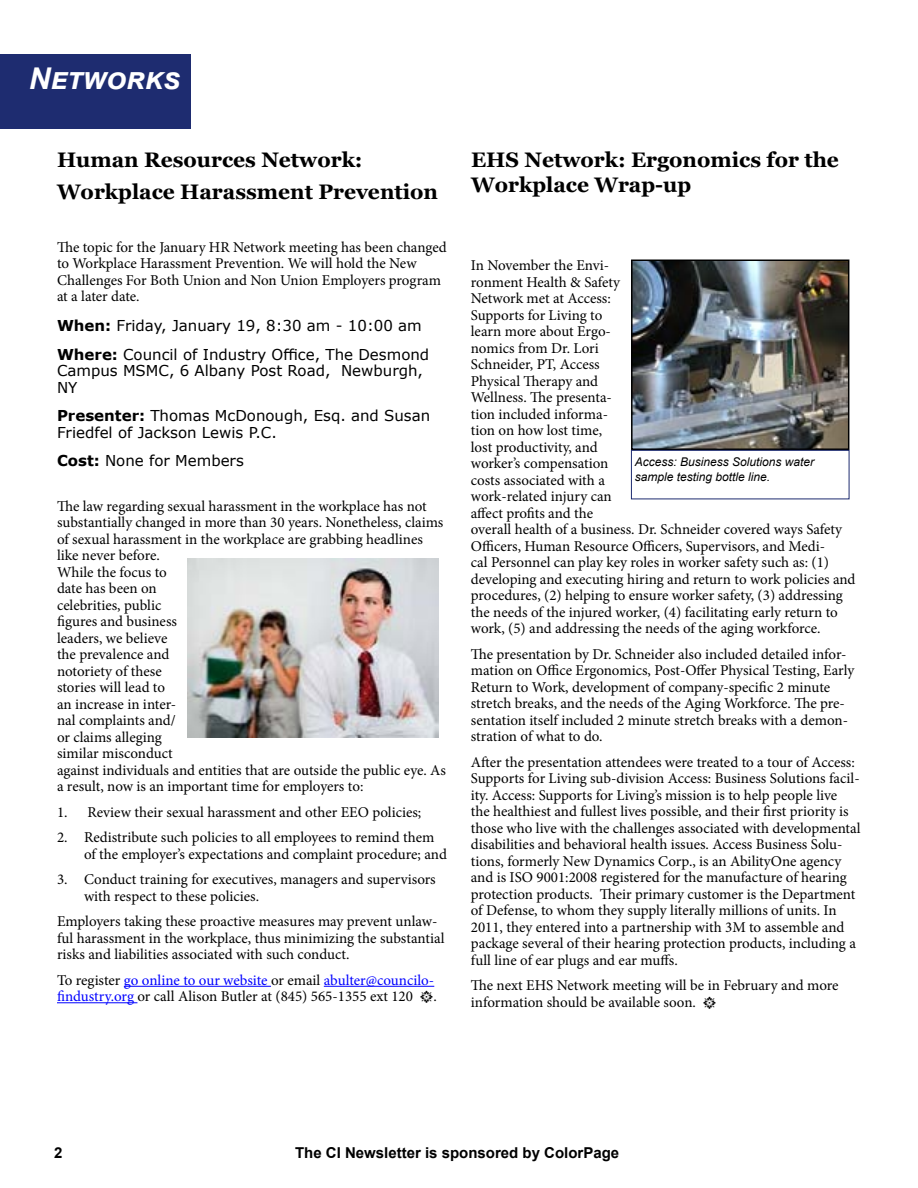
<style>
.page{position:relative;width:918px;height:1188px;background:#fff}
.page>*{position:absolute;margin:0;border:0;box-sizing:border-box;transform-origin:0 0}
.t1{font:italic 700 30px "Arial";color:#fff}
.t2{font:700 21px/32.7px "Georgia";color:#000}
.t3{font:15px/16.5px "Minion Pro";color:#000}
.t4{font:15px/16.5px "Verdana";color:#000}
.t5{font:700 15px "Arial";color:#000}
.t6{font:italic 12px/14.4px "Arial";color:#000}
.s1{font-weight:700}
.s2{color:#00f}
</style>
<div class="page">
<div style="left:0;top:54px;width:190px;height:74px;background:#1e2c70"></div>
<img style="left:634px;top:263px;width:212px;height:184px">
<div style="left:631px;top:260px;width:218px;height:190px;border:2px solid #000"></div>
<div style="left:631px;top:450px;width:218px;height:49px;border:1px solid #1e2c70"></div>
<hr style="left:124px;top:986px;width:147px;height:1px;background:#00f">
<hr style="left:324px;top:986px;width:110px;height:1px;background:#00f">
<hr style="left:57px;top:1002px;width:80px;height:1px;background:#00f">
<img style="left:187px;top:558px;width:252px;height:180px">
<h1 class="t1" style="left:29px;top:59px;width:153px">Networks</h1>
<h2 class="t2" style="left:57px;top:143px;width:383px">Human Resources Network:<br>Workplace Harassment Prevention</h2>
<p class="t3" style="left:57px;top:239px;width:391px">The topic for the January HR Network meeting has been changed to Workplace Harassment Prevention. We will hold the New Challenges For Both Union and Non Union Employers program at a later date.</p>
<p class="t4" style="left:57px;top:312px;width:374px;line-height:28.5px"><span class="s1">When:</span> Friday, January 19, 8:30 am - 10:00 am<br><span class="s1">Where:</span> Council of Industry Office, The Desmond</p>
<p class="t4" style="left:57px;top:363px;width:368px">Campus MSMC, 6 Albany Post Road, Newburgh,<br>NY</p>
<p class="t4" style="left:57px;top:408px;width:375px"><span class="s1">Presenter:</span> Thomas McDonough, Esq. and Susan<br>Friedfel of Jackson Lewis P.C.</p>
<p class="t4" style="left:57px;top:453px;width:188px"><span class="s1">Cost:</span> None for Members</p>
<p class="t3" style="left:57px;top:498px;width:390px">The law regarding sexual harassment in the workplace has not substantially changed in more than 30 years. Nonetheless, claims of sexual harassment in the workplace are grabbing headlines like never before.<br>While the focus to<br>date has been on<br>celebrities, public<br>figures and business<br>leaders, we believe<br>the prevalence and<br>notoriety of these<br>stories will lead to<br>an increase in inter-<br>nal complaints and/<br>or claims alleging<br>similar misconduct<br>against individuals and entities that are outside the public eye. As a result, now is an important time for employers to:</p>
<p class="t3" style="left:57px;top:804px;width:366px">1. Review their sexual harassment and other EEO policies;</p>
<p class="t3" style="left:84px;top:829px;width:364px;text-indent:-27px">2. Redistribute such policies to all employees to remind them of the employer’s expectations and complaint procedure; and</p>
<p class="t3" style="left:84px;top:871px;width:353px;text-indent:-27px">3. Conduct training for executives, managers and supervisors with respect to these policies.</p>
<p class="t3" style="left:57px;top:913px;width:389px">Employers taking these proactive measures may prevent unlaw&shy;ful harassment in the workplace, thus minimizing the substantial risks and liabilities associated with such conduct.</p>
<p class="t3" style="left:57px;top:972px;width:381px">To register <span class="s2">go online to our website</span> or email <span class="s2">abulter@councilo&shy;findustry.org</span> or call Alison Butler at (845) 565-1355 ext 120 •.</p>
<h2 class="t2" style="left:471px;top:147px;width:369px;line-height:25.2px">EHS Network: Ergonomics for the<br>Workplace Wrap-up</h2>
<p class="t3" style="left:471px;top:257px;width:386px">In November the Envi-<br>ronment Health &amp; Safety<br>Network met at Access:<br>Supports for Living to<br>learn more about Ergo-<br>nomics from Dr. Lori<br>Schneider, PT, Access<br>Physical Therapy and<br>Wellness. The presenta-<br>tion included informa-<br>tion on how lost time,<br>lost productivity, and<br>worker’s compensation<br>costs associated with a<br>work-related injury can<br>affect profits and the<br>overall health of a business. Dr. Schneider covered ways Safety Officers, Human Resource Officers, Supervisors, and Medi-<br>cal Personnel can play key roles in worker safety such as: (1) developing and executing hiring and return to work policies and procedures, (2) helping to ensure worker safety, (3) addressing the needs of the injured worker, (4) facilitating early return to work, (5) and addressing the needs of the aging workforce.</p>
<p class="t3" style="left:471px;top:646px;width:385px">The presentation by Dr. Schneider also included detailed infor&shy;mation on Office Ergonomics, Post-Offer Physical Testing, Early Return to Work, development of company-specific 2 minute stretch breaks, and the needs of the Aging Workforce. The pre&shy;sentation itself included 2 minute stretch breaks with a demon&shy;stration of what to do.</p>
<p class="t3" style="left:471px;top:754px;width:391px">After the presentation attendees were treated to a tour of Access:<br>Supports for Living sub-division Access: Business Solutions facil&shy;ity. Access: Supports for Living’s mission is to help people live<br>the healthiest and fullest lives possible, and their first priority is those who live with the challenges associated with developmental disabilities and behavioral health issues. Access Business Solu&shy;tions, formerly New Dynamics Corp., is an AbilityOne agency and is ISO 9001:2008 registered for the manufacture of hearing protection products. Their primary customer is the Department of Defense, to whom they supply literally millions of units. In 2011, they entered into a partnership with 3M to assemble and package several of their hearing protection products, including a full line of ear plugs and ear muffs.</p>
<p class="t3" style="left:471px;top:977px;width:369px">The next EHS Network meeting will be in February and more information should be available soon. •</p>
<p class="t6" style="left:635px;top:455px;width:181px">Access: Business Solutions water sample testing bottle line.</p>
<p class="t5" style="left:54px;top:1143px;width:10px">2</p>
<p class="t5" style="left:295px;top:1143px;width:326px">The CI Newsletter is sponsored by ColorPage</p>
</div>
